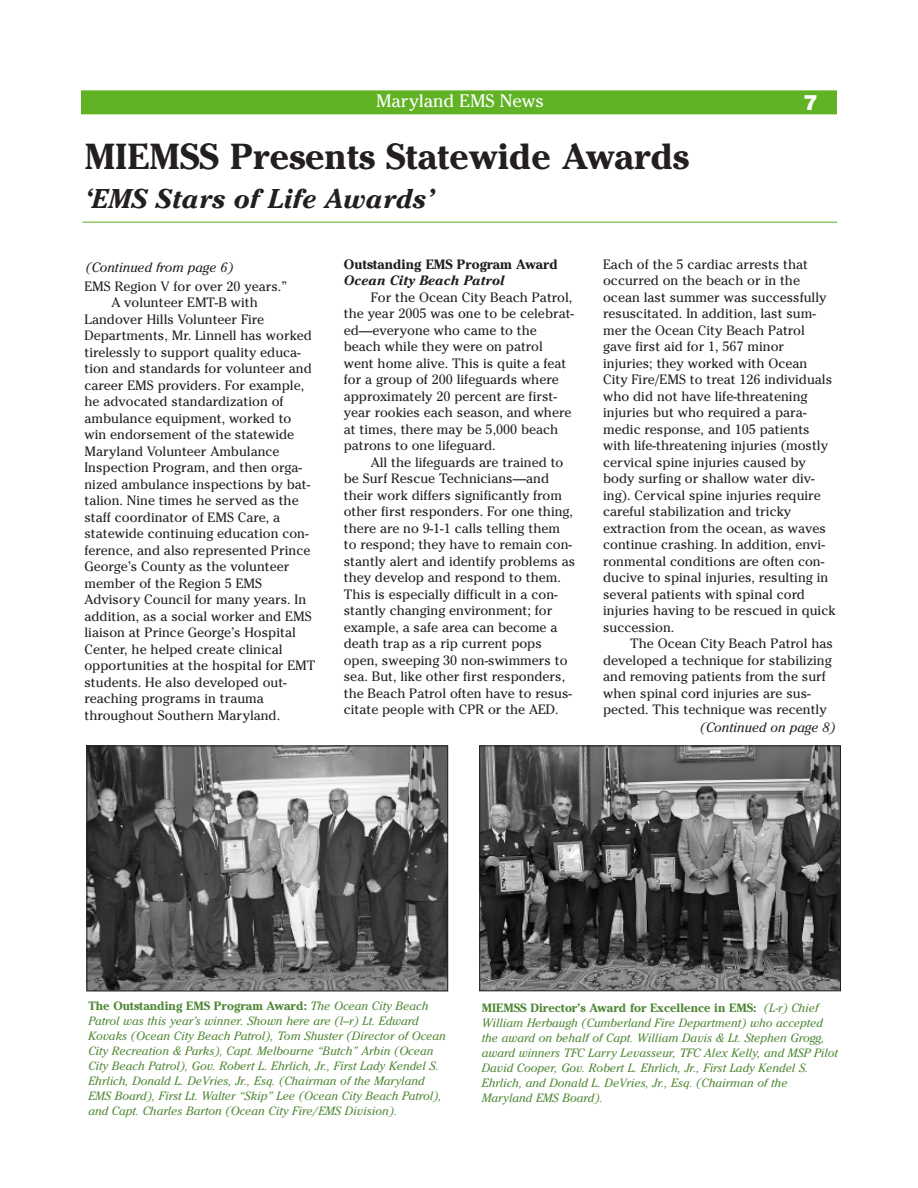
<style>
.page{position:relative;width:918px;height:1188px;background:#fff}
.page>*{position:absolute;margin:0;border:0;box-sizing:border-box;transform-origin:0 0}
.t1{font:700 36px "Cheltenham";color:#231f20}
.t2{font:italic 700 27px "Cheltenham";color:#231f20}
.t3{font:900 21px "Helvetica";color:#fff}
.t4{font:18px "Cheltenham";color:#fff}
.t5{font:13.5px/16.5px "Cheltenham";color:#231f20}
.t6{font:italic 13.5px "Cheltenham";color:#231f20}
.t7{font:700 13.5px "Cheltenham";color:#231f20}
.t8{font:italic 700 13.5px "Cheltenham";color:#231f20}
.t9{font:italic 12px/15px "Cheltenham";color:#518937}
.s1{font-weight:700;font-style:normal}
</style>
<div class="page">
<div style="left:81px;top:90px;width:756px;height:24px;background:#61b325"></div>
<hr style="left:83px;top:222px;width:754px;height:1px;background:#61b325">
<img style="left:481px;top:748px;width:358px;height:241px">
<div style="left:479px;top:746px;width:362px;height:245px;border:1px solid #231f20"></div>
<img style="left:89px;top:748px;width:357px;height:241px">
<div style="left:87px;top:746px;width:361px;height:245px;border:1px solid #231f20"></div>
<h3 class="t4" style="left:376px;top:90px;width:170px">Maryland EMS News</h3>
<h1 class="t1" style="left:84px;top:135px;width:606px">MIEMSS Presents Statewide Awards</h1>
<h2 class="t2" style="left:84px;top:183px;width:351px">‘EMS Stars of Life Awards’</h2>
<h3 class="t3" style="left:803px;top:91px;width:16px">7</h3>
<p class="t6" style="left:86px;top:263px;width:149px">(Continued from page 6)</p>
<p class="t5" style="left:84px;top:278px;width:204px">EMS Region V for over 20 years.”</p>
<p class="t5" style="left:111px;top:294px;width:148px">A volunteer EMT-B with</p>
<p class="t5" style="left:85px;top:311px;width:181px">Landover Hills Volunteer Fire</p>
<p class="t5" style="left:85px;top:327px;width:229px">Departments, Mr. Linnell has worked</p>
<p class="t5" style="left:85px;top:344px;width:218px">tirelessly to support quality educa-</p>
<p class="t5" style="left:85px;top:360px;width:229px">tion and standards for volunteer and</p>
<p class="t5" style="left:85px;top:377px;width:221px">career EMS providers. For example,</p>
<p class="t5" style="left:85px;top:393px;width:201px">he advocated standardization of</p>
<p class="t5" style="left:85px;top:410px;width:208px">ambulance equipment, worked to</p>
<p class="t5" style="left:85px;top:426px;width:211px">win endorsement of the statewide</p>
<p class="t5" style="left:85px;top:443px;width:197px">Maryland Volunteer Ambulance</p>
<p class="t5" style="left:85px;top:459px;width:219px">Inspection Program, and then orga-</p>
<p class="t5" style="left:85px;top:476px;width:227px">nized ambulance inspections by bat-</p>
<p class="t5" style="left:85px;top:492px;width:216px">talion. Nine times he served as the</p>
<p class="t5" style="left:85px;top:509px;width:197px">staff coordinator of EMS Care, a</p>
<p class="t5" style="left:85px;top:525px;width:226px">statewide continuing education con-</p>
<p class="t5" style="left:85px;top:542px;width:227px">ference, and also represented Prince</p>
<p class="t5" style="left:85px;top:558px;width:207px">George’s County as the volunteer</p>
<p class="t5" style="left:85px;top:575px;width:179px">member of the Region 5 EMS</p>
<p class="t5" style="left:85px;top:591px;width:223px">Advisory Council for many years. In</p>
<p class="t5" style="left:85px;top:608px;width:229px">addition, as a social worker and EMS</p>
<p class="t5" style="left:85px;top:624px;width:213px">liaison at Prince George’s Hospital</p>
<p class="t5" style="left:85px;top:641px;width:200px">Center, he helped create clinical</p>
<p class="t5" style="left:85px;top:657px;width:232px">opportunities at the hospital for EMT</p>
<p class="t5" style="left:85px;top:674px;width:204px">students. He also developed out-</p>
<p class="t5" style="left:85px;top:690px;width:181px">reaching programs in trauma</p>
<p class="t5" style="left:85px;top:707px;width:197px">throughout Southern Maryland.</p>
<p class="t7" style="left:344px;top:256px;width:216px">Outstanding EMS Program Award</p>
<p class="t8" style="left:344px;top:273px;width:162px">Ocean City Beach Patrol</p>
<p class="t5" style="left:344px;top:289px;width:232px;text-indent:27px">For the Ocean City Beach Patrol, the year 2005 was one to be celebrat&shy;ed—everyone who came to the beach while they were on patrol went home alive. This is quite a feat for a group of 200 lifeguards where approximately 20 percent are first&shy;year rookies each season, and where at times, there may be 5,000 beach patrons to one lifeguard.</p>
<p class="t5" style="left:344px;top:454px;width:233px;text-indent:27px">All the lifeguards are trained to be Surf Rescue Technicians—and their work differs significantly from other first responders. For one thing, there are no 9-1-1 calls telling them to respond; they have to remain con&shy;stantly alert and identify problems as they develop and respond to them.<br>This is especially difficult in a con&shy;stantly changing environment; for example, a safe area can become a death trap as a rip current pops open, sweeping 30 non-swimmers to sea. But, like other first responders, the Beach Patrol often have to resus&shy;citate people with CPR or the AED.</p>
<p class="t5" style="left:603px;top:256px;width:234px">Each of the 5 cardiac arrests that occurred on the beach or in the ocean last summer was successfully resuscitated. In addition, last sum&shy;mer the Ocean City Beach Patrol gave first aid for 1, 567 minor injuries; they worked with Ocean<br>City Fire/EMS to treat 126 individuals who did not have life-threatening injuries but who required a para&shy;medic response, and 105 patients with life-threatening injuries (mostly cervical spine injuries caused by body surfing or shallow water div&shy;ing). Cervical spine injuries require careful stabilization and tricky extraction from the ocean, as waves continue crashing. In addition, envi&shy;ronmental conditions are often con&shy;ducive to spinal injuries, resulting in several patients with spinal cord injuries having to be rescued in quick succession.</p>
<p class="t5" style="left:603px;top:635px;width:231px;text-indent:27px">The Ocean City Beach Patrol has developed a technique for stabilizing and removing patients from the surf when spinal cord injuries are sus&shy;pected. This technique was recently</p>
<p class="t6" style="left:700px;top:722px;width:137px">(Continued on page 8)</p>
<p class="t9" style="left:88px;top:1000px;width:359px"><span class="s1">The Outstanding EMS Program Award:</span> The Ocean City Beach Patrol was this year’s winner. Shown here are (l–r) Lt. Edward Kovaks (Ocean City Beach Patrol), Tom Shuster (Director of Ocean City Recreation &amp; Parks), Capt. Melbourne “Butch” Arbin (Ocean City Beach Patrol), Gov. Robert L. Ehrlich, Jr., First Lady Kendel S.<br>Ehrlich, Donald L. DeVries, Jr., Esq. (Chairman of the Maryland EMS Board), First Lt. Walter “Skip” Lee (Ocean City Beach Patrol), and Capt. Charles Barton (Ocean City Fire/EMS Division).</p>
<p class="t9" style="left:482px;top:1001px;width:358px"><span class="s1">MIEMSS Director’s Award for Excellence in EMS:</span> (L-r) Chief William Herbaugh (Cumberland Fire Department) who accepted the award on behalf of Capt. William Davis &amp; Lt. Stephen Grogg, award winners TFC Larry Levasseur, TFC Alex Kelly, and MSP Pilot David Cooper, Gov. Robert L. Ehrlich, Jr., First Lady Kendel S.<br>Ehrlich, and Donald L. DeVries, Jr., Esq. (Chairman of the Maryland EMS Board).</p>
</div>
